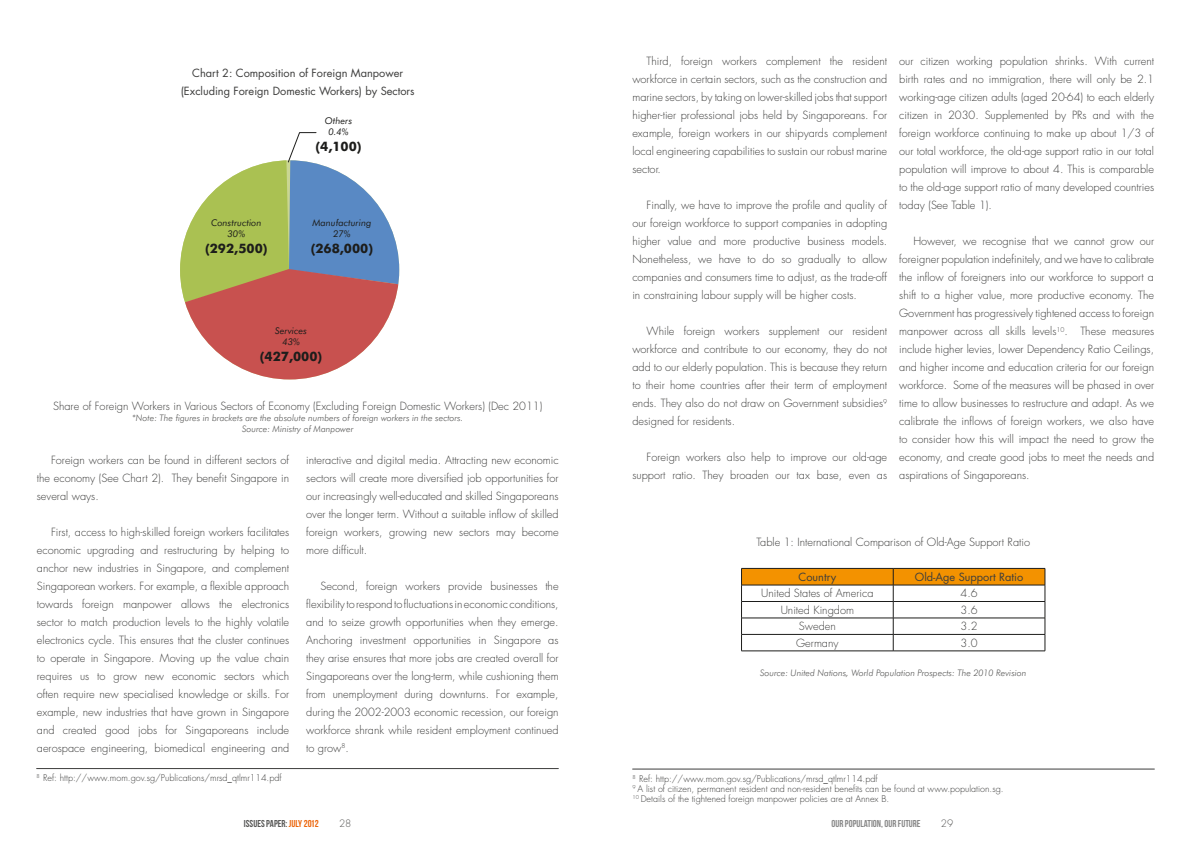
<style>
.page{position:relative;width:1191px;height:842px;background:#fff}
.page>*{position:absolute;margin:0;border:0;box-sizing:border-box;transform-origin:0 0}
.t1{font:700 13px "Futura BT";color:#1d1d1b}
.t2{font:300 11px/18px "Futura";color:#3d3d3c;text-align:justify}
.t3{font:11px/18px "Futura";color:#3d3d3c;text-align:center}
.t4{font:10px "Bebas Neue";color:#878787}
.t5{font:10px "Bebas Neue";color:#575756}
.t6{font:300 10px "Futura";color:#575756}
.t7{font:italic 9.3px/11.2px "Futura BT";color:#1d1d1b;text-align:center}
.t8{font:300 9px/10px "Futura";color:#3d3d3c}
.t9{font:italic 300 9px/10.8px "Futura BT";color:#575756;text-align:center}
.s1{color:#ec6409}
</style>
<div class="page">
<svg style="left:180px;top:132px;width:219px;height:247px"></svg>
<hr style="left:37px;top:768px;width:521px;height:1px;background:#3d3d3c">
<svg style="left:741px;top:568px;width:304px;height:83px"></svg>
<hr style="left:741px;top:651px;width:152px;height:1px;background:#1d1d1b">
<hr style="left:893px;top:651px;width:152px;height:1px;background:#1d1d1b">
<hr style="left:632px;top:769px;width:522px;height:1px;background:#3d3d3c">
<p class="t3" style="left:181px;top:64px;width:235px">Chart 2: Composition of Foreign Manpower (Excluding Foreign Domestic Workers) by Sectors</p>
<p class="t2" style="left:632px;top:52px;width:256px;text-indent:14px">Third, foreign workers complement the resident workforce in certain sectors, such as the construction and marine sectors, by taking on lower-skilled jobs that support higher-tier professional jobs held by Singaporeans. For example, foreign workers in our shipyards complement local engineering capabilities to sustain our robust marine sector.</p>
<p class="t2" style="left:632px;top:196px;width:256px;text-indent:14px">Finally, we have to improve the profile and quality of our foreign workforce to support companies in adopting higher value and more productive business models.<br>Nonetheless, we have to do so gradually to allow companies and consumers time to adjust, as the trade-off in constraining labour supply will be higher costs.</p>
<p class="t2" style="left:632px;top:322px;width:256px;text-indent:14px">While foreign workers supplement our resident workforce and contribute to our economy, they do not add to our elderly population. This is because they return to their home countries after their term of employment ends. They also do not draw on Government subsidies<sup>9 </sup>designed for residents.</p>
<p class="t2" style="left:632px;top:448px;width:256px;text-align:right">Foreign workers also help to improve our old-age support ratio. They broaden our tax base, even as</p>
<p class="t2" style="left:899px;top:52px;width:256px">our citizen working population shrinks. With current birth rates and no immigration, there will only be 2.1 working-age citizen adults (aged 20-64) to each elderly citizen in 2030. Supplemented by PRs and with the foreign workforce continuing to make up about 1/3 of our total workforce, the old-age support ratio in our total population will improve to about 4. This is comparable to the old-age support ratio of many developed countries today (See Table 1).</p>
<p class="t2" style="left:899px;top:232px;width:256px;text-indent:14px">However, we recognise that we cannot grow our foreigner population indefinitely, and we have to calibrate the inflow of foreigners into our workforce to support a shift to a higher value, more productive economy. The Government has progressively tightened access to foreign manpower across all skills levels<sup>10</sup>. These measures include higher levies, lower Dependency Ratio Ceilings, and higher income and education criteria for our foreign workforce. Some of the measures will be phased in over time to allow businesses to restructure and adapt. As we calibrate the inflows of foreign workers, we also have to consider how this will impact the need to grow the economy, and create good jobs to meet the needs and aspirations of Singaporeans.</p>
<p class="t7" style="left:325px;top:115px;width:29px">Others<br>0.4%</p>
<p class="t1" style="left:315px;top:139px;width:48px">(4,100)</p>
<p class="t7" style="left:312px;top:217px;width:60px">Manufacturing<br>27%</p>
<p class="t1" style="left:311px;top:240px;width:64px">(268,000)</p>
<p class="t7" style="left:211px;top:217px;width:52px">Construction<br>30%</p>
<p class="t1" style="left:205px;top:240px;width:64px">(292,500)</p>
<p class="t7" style="left:275px;top:325px;width:33px">Services<br>43%</p>
<p class="t1" style="left:260px;top:348px;width:64px">(427,000)</p>
<p class="t2" style="left:53px;top:397px;width:491px">Share of Foreign Workers in Various Sectors of Economy (Excluding Foreign Domestic Workers) (Dec 2011)</p>
<p class="t9" style="left:132px;top:412px;width:332px">*Note: The figures in brackets are the absolute numbers of foreign workers in the sectors.<br>Source: Ministry of Manpower</p>
<p class="t2" style="left:37px;top:451px;width:254px;text-indent:14px">Foreign workers can be found in different sectors of the economy (See Chart 2). They benefit Singapore in several ways.</p>
<p class="t2" style="left:37px;top:523px;width:254px;text-indent:14px">First, access to high-skilled foreign workers facilitates economic upgrading and restructuring by helping to anchor new industries in Singapore, and complement Singaporean workers. For example, a flexible approach towards foreign manpower allows the electronics sector to match production levels to the highly volatile electronics cycle. This ensures that the cluster continues to operate in Singapore. Moving up the value chain requires us to grow new economic sectors which often require new specialised knowledge or skills. For example, new industries that have grown in Singapore and created good jobs for Singaporeans include aerospace engineering, biomedical engineering and</p>
<p class="t2" style="left:306px;top:451px;width:254px">interactive and digital media. Attracting new economic sectors will create more diversified job opportunities for our increasingly well-educated and skilled Singaporeans over the longer term. Without a suitable inflow of skilled foreign workers, growing new sectors may become more difficult.</p>
<p class="t2" style="left:306px;top:577px;width:254px;text-indent:14px">Second, foreign workers provide businesses the flexibility to respond to fluctuations in economic conditions, and to seize growth opportunities when they emerge.<br>Anchoring investment opportunities in Singapore as they arise ensures that more jobs are created overall for Singaporeans over the long-term, while cushioning them from unemployment during downturns. For example, during the 2002-2003 economic recession, our foreign workforce shrank while resident employment continued to grow<sup>8</sup>.</p>
<p class="t2" style="left:756px;top:533px;width:275px">Table 1: International Comparison of Old-Age Support Ratio</p>
<p class="t3" style="left:798px;top:568px;width:39px">Country</p>
<p class="t3" style="left:915px;top:568px;width:110px">Old-Age Support Ratio</p>
<p class="t2" style="left:761px;top:585px;width:114px">United States of America</p>
<p class="t2" style="left:960px;top:585px;width:19px">4.6</p>
<p class="t2" style="left:780px;top:601px;width:75px">United Kingdom</p>
<p class="t2" style="left:960px;top:601px;width:19px">3.6</p>
<p class="t2" style="left:799px;top:617px;width:39px">Sweden</p>
<p class="t2" style="left:960px;top:617px;width:19px">3.2</p>
<p class="t2" style="left:796px;top:634px;width:44px">Germany</p>
<p class="t2" style="left:960px;top:634px;width:19px">3.0</p>
<p class="t9" style="left:760px;top:667px;width:268px">Source: United Nations, World Population Prospects: The 2010 Revision</p>
<p class="t8" style="left:37px;top:773px;width:246px"><sup>8</sup> Ref: http://www.mom.gov.sg/Publications/mrsd_qtlmr114.pdf</p>
<p class="t8" style="left:632px;top:773px;width:372px"><sup>8</sup> Ref: http://www.mom.gov.sg/Publications/mrsd_qtlmr114.pdf<br><sup>9</sup> A list of citizen, permanent resident and non-resident benefits can be found at www.population.sg.<br><sup>10</sup> Details of the tightened foreign manpower policies are at Annex B.</p>
<p class="t5" style="left:244px;top:818px;width:76px">ISSUES PAPER: <span class="s1">JULY 2012</span></p>
<p class="t6" style="left:339px;top:817px;width:14px">28</p>
<p class="t4" style="left:831px;top:818px;width:91px">OUR POPULATION, OUR FUTURE</p>
<p class="t6" style="left:941px;top:817px;width:14px">29</p>
</div>
